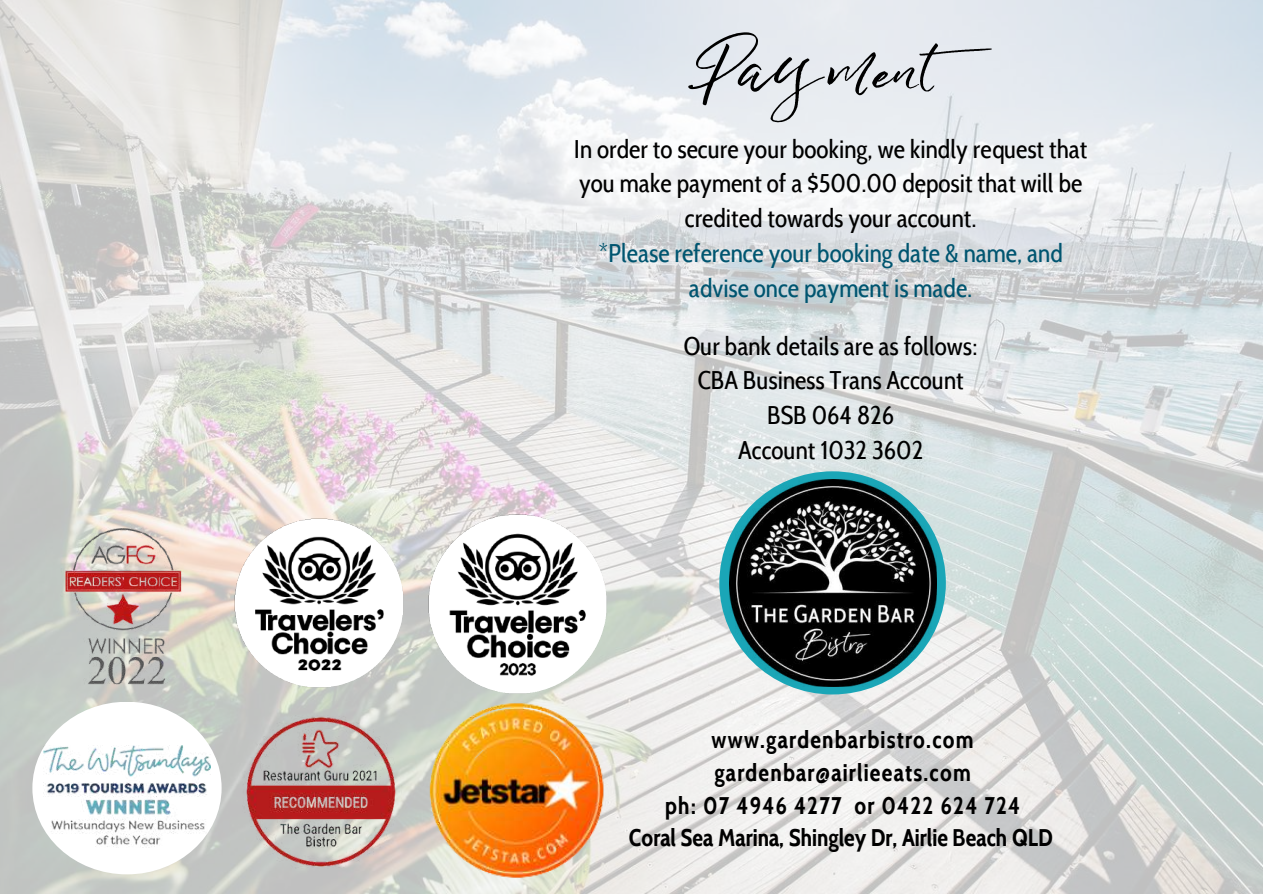
<style>
.page{position:relative;width:1263px;height:894px;background:#fff}
.page>*{position:absolute;margin:0;border:0;box-sizing:border-box;transform-origin:0 0}
.t1{font:54px "Wild Heart";color:#000}
.t2{font:25.5px/34.8px "Cabin Condensed";color:#000;text-align:center}
.t3{font:25.5px/34.8px "Cabin Condensed";color:#005570;text-align:center}
.t4{font:700 24px/32.5px "Cabin Condensed";letter-spacing:.05em;color:#000;text-align:center}
</style>
<div class="page">
<img style="left:0;top:0;width:1263px;height:893px">
<div style="left:719px;top:471px;width:227px;height:223px;background:#1aa6b7;border-radius:50%"></div>
<img style="left:729px;top:479px;width:207px;height:207px">
<div style="left:32px;top:701px;width:190px;height:173px;background:#fff;border-radius:50%"></div>
<img style="left:43px;top:745px;width:168px;height:102px">
<img style="left:414px;top:693px;width:211px;height:200px">
<img style="left:228px;top:708px;width:186px;height:172px">
<img style="left:32px;top:510px;width:188px;height:174px">
<img style="left:222px;top:505px;width:192px;height:196px">
<img style="left:414px;top:501px;width:207px;height:207px">
<h1 class="t1" style="left:700px;top:33px;width:293px">Payment</h1>
<p class="t2" style="left:574px;top:131px;width:515px">In order to secure your booking, we kindly request that you make payment of a $500.00 deposit that will be credited towards your account.</p>
<p class="t3" style="left:598px;top:236px;width:466px">*Please reference your booking date &amp; name, and advise once payment is made.</p>
<p class="t2" style="left:684px;top:328px;width:296px">Our bank details are as follows:<br>CBA Business Trans Account<br>BSB 064 826<br>Account 1032 3602</p>
<p class="t4" style="left:629px;top:723px;width:425px">www.gardenbarbistro.com gardenbar@airlieeats.com<br>ph: 07 4946 4277 or 0422 624 724<br>Coral Sea Marina, Shingley Dr, Airlie Beach QLD</p>
</div>
